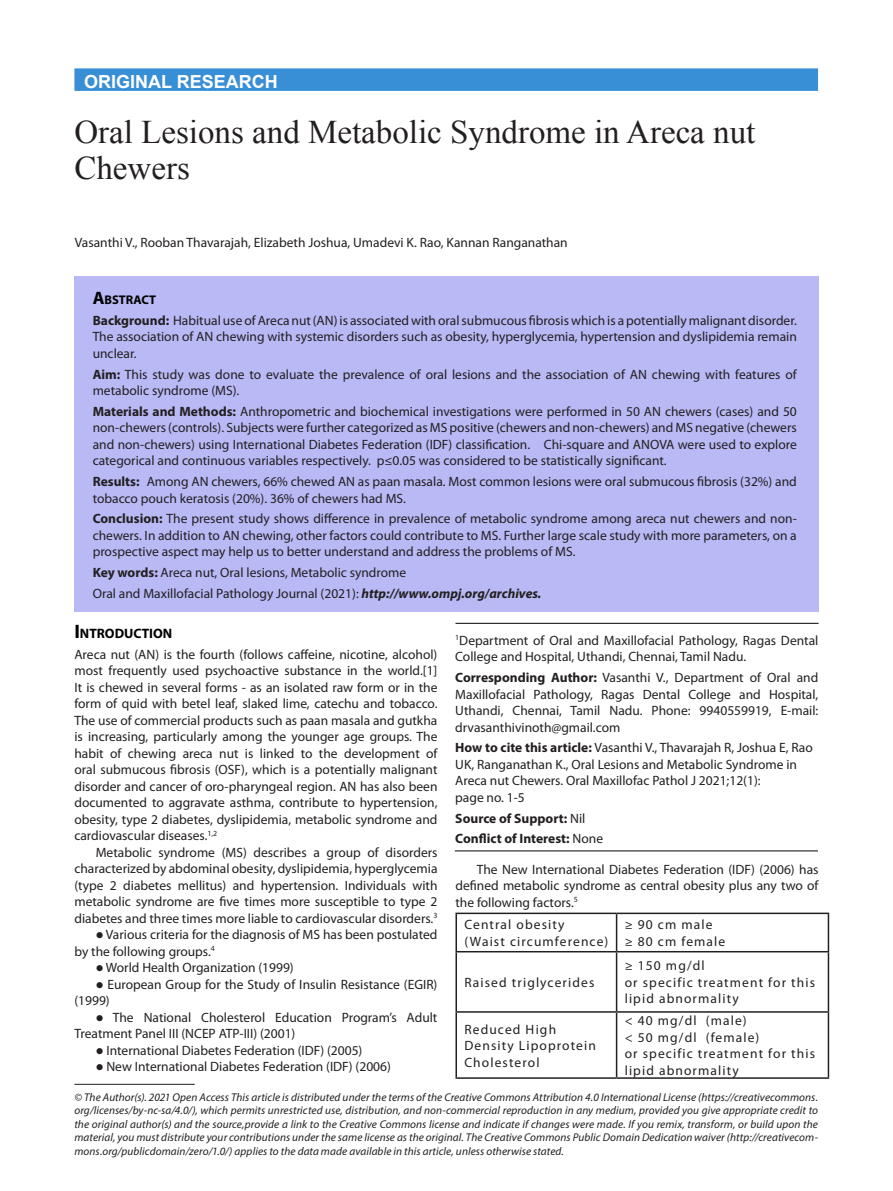
<style>
.page{position:relative;width:893px;height:1191px;background:#fff}
.page>*{position:absolute;margin:0;border:0;box-sizing:border-box;transform-origin:0 0}
._001_Title{font:33px/36px "Times New Roman";color:#231f20}
.text{font:700 18px "Arial";color:#fff}
.t1{font:700 13.65px "Myriad Pro";color:#000}
.Default{font:13.5px/16.5px "Myriad Pro";color:#231f20;text-align:justify}
.Default-2{font:13.5px/16.5px "Myriad Pro";letter-spacing:.085em;color:#231f20}
.t2{font:700 13.5px "Myriad Pro";color:#231f20}
.t3{font:700 12.6px "Myriad Pro";color:#000}
.Running_Author{font:italic 11.25px/13.5px "Myriad Pro";letter-spacing:.01em;color:#231f20;text-align:justify}
.s1{font-size:18px}
.s2{font-weight:700}
.s3{font-weight:700;font-style:italic}
.s4{font-weight:400}
.s5{font-size:19.5px}
</style>
<div class="page">
<div style="left:75px;top:276px;width:744px;height:335px;background:#b8b9f5"></div>
<hr style="left:455px;top:623px;width:364px;height:1px;background:#231f20">
<hr style="left:455px;top:850px;width:363px;height:1px;background:#231f20">
<hr style="left:455px;top:912px;width:162px;height:2px;background:#231f20">
<hr style="left:455px;top:914px;width:2px;height:37px;background:#231f20">
<hr style="left:617px;top:912px;width:212px;height:2px;background:#231f20">
<hr style="left:616px;top:914px;width:1px;height:37px;background:#231f20">
<hr style="left:828px;top:914px;width:1px;height:37px;background:#231f20">
<hr style="left:455px;top:951px;width:162px;height:1px;background:#231f20">
<hr style="left:455px;top:952px;width:2px;height:59px;background:#231f20">
<hr style="left:617px;top:951px;width:212px;height:1px;background:#231f20">
<hr style="left:616px;top:952px;width:1px;height:59px;background:#231f20">
<hr style="left:828px;top:952px;width:1px;height:59px;background:#231f20">
<hr style="left:455px;top:1011px;width:162px;height:1px;background:#231f20">
<hr style="left:455px;top:1012px;width:2px;height:65px;background:#231f20">
<hr style="left:617px;top:1011px;width:212px;height:1px;background:#231f20">
<hr style="left:616px;top:1012px;width:1px;height:65px;background:#231f20">
<hr style="left:828px;top:1012px;width:1px;height:65px;background:#231f20">
<hr style="left:455px;top:1077px;width:162px;height:1px;background:#231f20">
<hr style="left:617px;top:1077px;width:212px;height:1px;background:#231f20">
<hr style="left:74px;top:1084px;width:121px;height:1px;background:#231f20">
<div style="left:74px;top:68px;width:744px;height:23px;background:#398fd6"></div>
<p class="text" style="left:84px;top:70px;width:195px">ORIGINAL RESEARCH</p>
<p class="_001_Title" style="left:74px;top:114px;width:682px">Oral Lesions and Metabolic Syndrome in Areca nut<br>Chewers</p>
<p class="Default" style="left:75px;top:234px;width:494px">Vasanthi V., Rooban Thavarajah, Elizabeth Joshua, Umadevi K. Rao, Kannan Ranganathan</p>
<p class="t3" style="left:93px;top:291px;width:65px"><span class="s1">A</span>BSTRACT</p>
<p class="Default" style="left:93px;top:312px;width:706px"><span class="s2">Background:</span> Habitual use of Areca nut (AN) is associated with oral submucous fibrosis which is a potentially malignant disorder.<br>The association of AN chewing with systemic disorders such as obesity, hyperglycemia, hypertension and dyslipidemia remain unclear.</p>
<p class="Default" style="left:93px;top:365px;width:706px"><span class="s2">Aim:</span> This study was done to evaluate the prevalence of oral lesions and the association of AN chewing with features of metabolic syndrome (MS).</p>
<p class="Default" style="left:93px;top:403px;width:706px"><span class="s2">Materials and Methods:</span> Anthropometric and biochemical investigations were performed in 50 AN chewers (cases) and 50 non-chewers (controls). Subjects were further categorized as MS positive (chewers and non-chewers) and MS negative (chewers and non-chewers) using International Diabetes Federation (IDF) classification. Chi-square and ANOVA were used to explore categorical and continuous variables respectively. p≤0.05 was considered to be statistically significant.</p>
<p class="Default" style="left:93px;top:473px;width:706px"><span class="s2">Results:</span> Among AN chewers, 66% chewed AN as paan masala. Most common lesions were oral submucous fibrosis (32%) and tobacco pouch keratosis (20%). 36% of chewers had MS.</p>
<p class="Default" style="left:93px;top:510px;width:706px"><span class="s2">Conclusion:</span> The present study shows difference in prevalence of metabolic syndrome among areca nut chewers and non&shy;chewers. In addition to AN chewing, other factors could contribute to MS. Further large scale study with more parameters, on a prospective aspect may help us to better understand and address the problems of MS.</p>
<p class="Default" style="left:93px;top:564px;width:315px"><span class="s2">Key words:</span> Areca nut, Oral lesions, Metabolic syndrome</p>
<p class="Default" style="left:93px;top:585px;width:450px">Oral and Maxillofacial Pathology Journal (2021): <span class="s3">http://www.ompj.org/archives.</span></p>
<p class="Default" style="left:455px;top:632px;width:365px"><sup>1</sup>Department of Oral and Maxillofacial Pathology, Ragas Dental<br>College and Hospital, Uthandi, Chennai, Tamil Nadu.</p>
<p class="Default" style="left:455px;top:669px;width:365px"><span class="s2">Corresponding Author:</span> Vasanthi V., Department of Oral and Maxillofacial Pathology, Ragas Dental College and Hospital, Uthandi, Chennai, Tamil Nadu. Phone: 9940559919, E-mail: drvasanthivinoth@gmail.com</p>
<p class="Default" style="left:455px;top:739px;width:359px;text-align:left"><span class="s2">How to cite this article:</span> Vasanthi V., Thavarajah R, Joshua E, Rao UK, Ranganathan K., Oral Lesions and Metabolic Syndrome in Areca nut Chewers. Oral Maxillofac Pathol J 2021;12(1):<br>page no. 1-5</p>
<p class="t2" style="left:455px;top:809px;width:132px">Source of Support: <span class="s4">Nil</span></p>
<p class="t2" style="left:455px;top:830px;width:149px">Conflict of Interest: <span class="s4">None</span></p>
<p class="t1" style="left:74px;top:624px;width:99px"><span class="s5">I</span>NTRODUCTION</p>
<p class="Default" style="left:74px;top:645px;width:365px">Areca nut (AN) is the fourth (follows caffeine, nicotine, alcohol) most frequently used psychoactive substance in the world.[1] It is chewed in several forms - as an isolated raw form or in the form of quid with betel leaf, slaked lime, catechu and tobacco.<br>The use of commercial products such as paan masala and gutkha is increasing, particularly among the younger age groups. The habit of chewing areca nut is linked to the development of oral submucous fibrosis (OSF), which is a potentially malignant disorder and cancer of oro-pharyngeal region. AN has also been documented to aggravate asthma, contribute to hypertension, obesity, type 2 diabetes, dyslipidemia, metabolic syndrome and cardiovascular diseases.<sup>1,2</sup></p>
<p class="Default" style="left:74px;top:843px;width:365px;text-indent:21px">Metabolic syndrome (MS) describes a group of disorders characterized by abdominal obesity, dyslipidemia, hyperglycemia (type 2 diabetes mellitus) and hypertension. Individuals with metabolic syndrome are five times more susceptible to type 2 diabetes and three times more liable to cardiovascular disorders.<sup>3</sup></p>
<p class="Default" style="left:74px;top:926px;width:365px;text-indent:21px">● Various criteria for the diagnosis of MS has been postulated by the following groups.<sup>4</sup></p>
<p class="Default" style="left:96px;top:959px;width:200px">● World Health Organization (1999)</p>
<p class="Default" style="left:74px;top:975px;width:365px;text-indent:21px">● European Group for the Study of Insulin Resistance (EGIR) (1999)</p>
<p class="Default" style="left:74px;top:1008px;width:365px;text-indent:21px">● The National Cholesterol Education Program’s Adult<br>Treatment Panel III (NCEP ATP-III) (2001)</p>
<p class="Default" style="left:96px;top:1041px;width:268px">● International Diabetes Federation (IDF) (2005)</p>
<p class="Default" style="left:96px;top:1058px;width:297px">● New International Diabetes Federation (IDF) (2006)</p>
<p class="Default" style="left:455px;top:860px;width:365px;text-indent:21px">The New International Diabetes Federation (IDF) (2006) has defined metabolic syndrome as central obesity plus any two of the following factors.<sup>5</sup></p>
<p class="Default-2" style="left:464px;top:916px;width:102px">Central obesity</p>
<p class="Default-2" style="left:464px;top:933px;width:146px">(Waist circumference)</p>
<p class="Default" style="left:625px;top:916px;width:89px">≥ 90 cm male</p>
<p class="Default-2" style="left:625px;top:933px;width:102px">≥ 80 cm female</p>
<p class="Default" style="left:625px;top:957px;width:81px">≥ 150 mg/dl</p>
<p class="Default-2" style="left:625px;top:974px;width:192px">or specific treatment for this lipid abnormality</p>
<p class="Default-2" style="left:464px;top:974px;width:132px">Raised triglycerides</p>
<p class="Default-2" style="left:625px;top:1012px;width:124px">&lt; 40 mg/dl (male)</p>
<p class="Default-2" style="left:625px;top:1028px;width:136px">&lt; 50 mg/dl (female)</p>
<p class="Default-2" style="left:625px;top:1045px;width:192px">or specific treatment for this lipid abnormality</p>
<p class="Running_Author" style="left:74px;top:1090px;width:745px">© The Author(s). 2021 Open Access This article is distributed under the terms of the Creative Commons Attribution 4.0 International License (https://creativecommons. org/licenses/by-nc-sa/4.0/), which permits unrestricted use, distribution, and non-commercial reproduction in any medium, provided you give appropriate credit to the original author(s) and the source,provide a link to the Creative Commons license and indicate if changes were made. If you remix, transform, or build upon the material, you must distribute your contributions under the same license as the original. The Creative Commons Public Domain Dedication waiver (http://creativecom&shy;mons.org/publicdomain/zero/1.0/) applies to the data made available in this article, unless otherwise stated.</p>
<p class="Default-2" style="left:464px;top:1020px;width:133px">Reduced High<br>Density Lipoprotein<br>Cholesterol</p>
</div>
